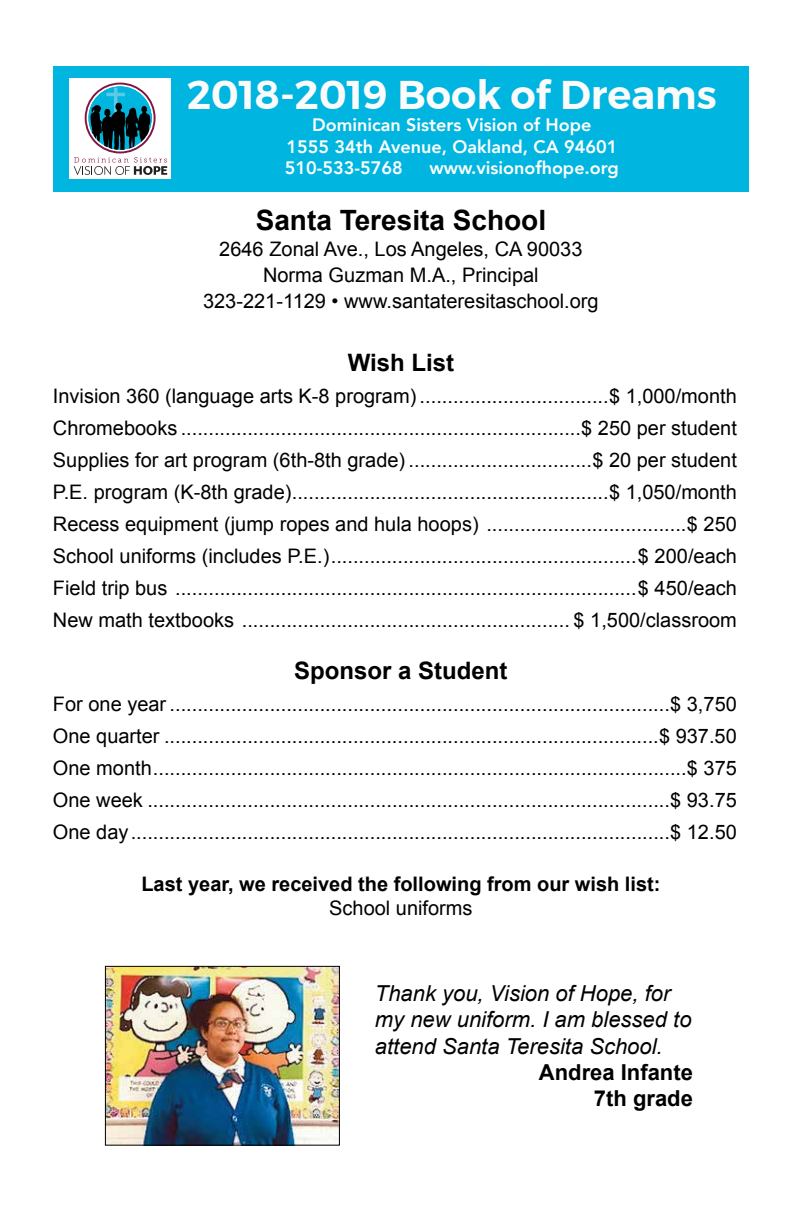
<style>
.page{position:relative;width:792px;height:1224px;background:#fff}
.page>*{position:absolute;margin:0;border:0;box-sizing:border-box;transform-origin:0 0}
.t1{font:600 40px "Montserrat";color:#fbfbfb}
.t2{font:700 28px "Arial";color:#000}
.t3{font:700 24px "Arial";color:#000}
.t4{font:italic 22px/26.4px "Arial";color:#000}
.t5{font:700 22px/26.4px "Arial";color:#000;text-align:right}
.t6{font:20px/32px "Arial";color:#000;text-align:justify}
.t7{font:700 20px "Arial";color:#000}
.t8{font:800 18px/21.6px "Avenir";color:#fff}
</style>
<div class="page">
<img style="left:107px;top:968px;width:231px;height:176px">
<div style="left:105px;top:966px;width:235px;height:180px;border:1px solid #000"></div>
<div style="left:53px;top:66px;width:696px;height:126px;background:#00b5df"></div>
<div style="left:70px;top:79px;width:101px;height:100px;background:#fff"></div>
<svg style="left:74px;top:83px;width:93px;height:92px"></svg>
<h1 class="t1" style="left:187px;top:63px;width:531px">2018-2019 Book of Dreams</h1>
<p class="t8" style="left:285px;top:114px;width:334px;text-indent:27px">Dominican Sisters Vision of Hope<br>1555 34th Avenue, Oakland, CA 94601<br>510-533-5768</p>
<p class="t8" style="left:429px;top:157px;width:191px">www.visionofhope.org</p>
<h2 class="t2" style="left:256px;top:202px;width:292px">Santa Teresita School</h2>
<p class="t6" style="left:203px;top:236px;width:397px;line-height:26px;text-align:center">2646 Zonal Ave., Los Angeles, CA 90033<br>Norma Guzman M.A., Principal<br>323-221-1129 • www.santateresitaschool.org</p>
<p class="t3" style="left:348px;top:346px;width:108px">Wish List</p>
<p class="t6" style="left:53px;top:380px;width:686px">Invision 360 (language arts K-8 program) ..................................$ 1,000/month Chromebooks ........................................................................$ 250 per student Supplies for art program (6th-8th grade) .................................$ 20 per student P.E. program (K-8th grade).........................................................$ 1,050/month Recess equipment (jump ropes and hula hoops) ....................................$ 250<br>School uniforms (includes P.E.).......................................................$ 200/each Field trip bus ...................................................................................$ 450/each New math textbooks ........................................................... $ 1,500/classroom</p>
<p class="t3" style="left:294px;top:654px;width:215px">Sponsor a Student</p>
<p class="t6" style="left:53px;top:688px;width:686px">For one year ..........................................................................................$ 3,750<br>One quarter .........................................................................................$ 937.50<br>One month................................................................................................$ 375<br>One week ..............................................................................................$ 93.75<br>One day.................................................................................................$ 12.50</p>
<p class="t7" style="left:141px;top:870px;width:521px">Last year, we received the following from our wish list:</p>
<p class="t6" style="left:329px;top:892px;width:145px">School uniforms</p>
<p class="t4" style="left:375px;top:980px;width:318px">Thank you, Vision of Hope, for my new uniform. I am blessed to attend Santa Teresita School.</p>
<p class="t5" style="left:539px;top:1060px;width:156px">Andrea Infante<br>7th grade</p>
</div>
